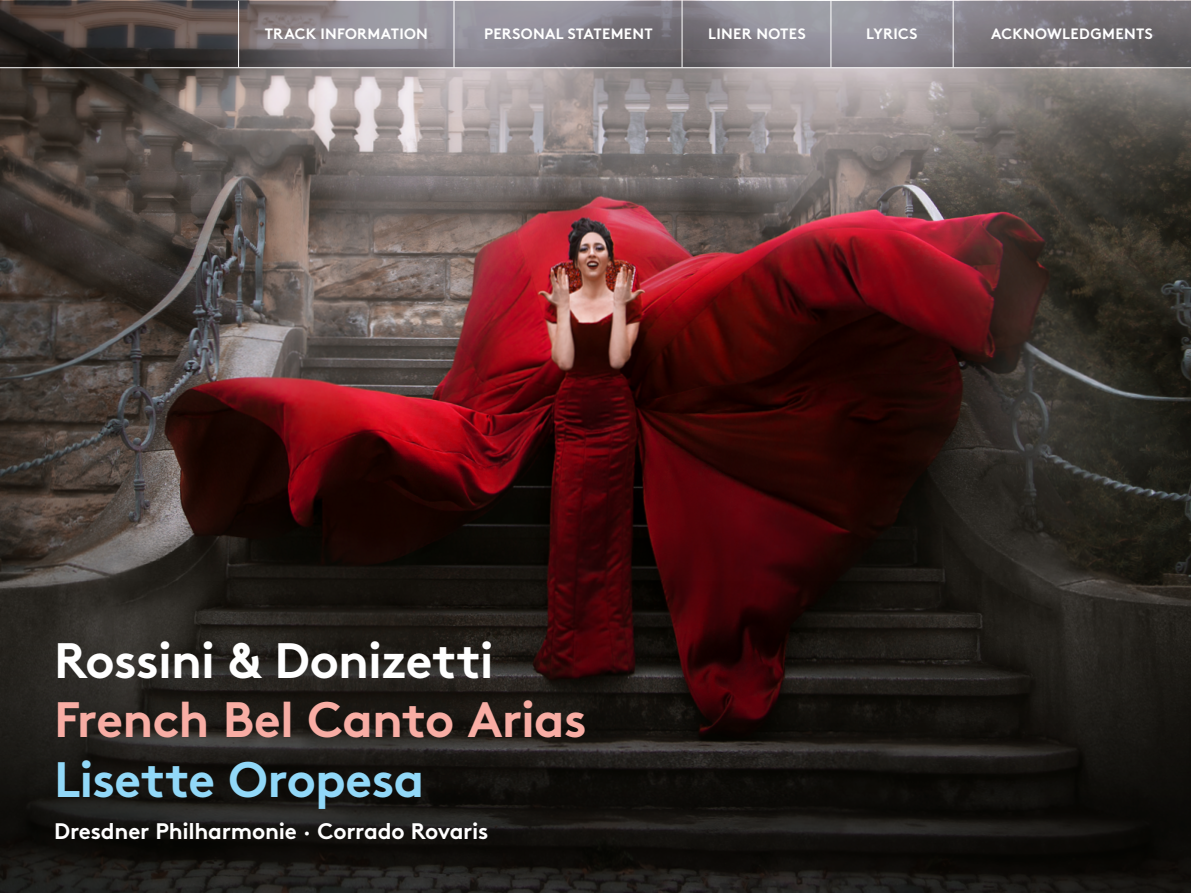
<style>
.page{position:relative;width:1191px;height:893px;background:#fff}
.page>*{position:absolute;margin:0;border:0;box-sizing:border-box;transform-origin:0 0}
.t1{font:700 49.8px "Brown";letter-spacing:-.015em;color:#f8ada4}
.t2{font:700 49.8px "Brown";letter-spacing:-.015em;color:#fff}
.t3{font:700 49.8px "Brown";letter-spacing:-.015em;color:#91d8f8}
.t4{font:700 22.5px "Brown";letter-spacing:-.01em;color:#fff}
.t5{font:700 15px "Brown";letter-spacing:.02em;color:#fff}
</style>
<div class="page">
<img style="left:0;top:68px;width:1191px;height:513px">
<svg style="left:0;top:581px;width:1191px;height:312px;background:#1d1714"></svg>
<svg style="left:0;top:1px;width:1191px;height:66px;background:#757075"></svg>
<hr style="left:238px;top:1px;width:1px;height:67px;background:#fff">
<hr style="left:453px;top:1px;width:1px;height:67px;background:#fff">
<hr style="left:681px;top:0;width:1px;height:67px;background:#fff">
<hr style="left:830px;top:0;width:1px;height:68px;background:#fff">
<hr style="left:952px;top:0;width:1px;height:68px;background:#fff">
<p class="t5" style="left:265px;top:22px;width:165px">TRACK INFORMATION</p>
<p class="t5" style="left:484px;top:22px;width:170px">PERSONAL STATEMENT</p>
<p class="t5" style="left:708px;top:22px;width:99px">LINER NOTES</p>
<p class="t5" style="left:866px;top:22px;width:53px">LYRICS</p>
<p class="t5" style="left:991px;top:22px;width:163px">ACKNOWLEDGMENTS</p>
<h1 class="t2" style="left:54px;top:620px;width:441px">Rossini &amp; Donizetti</h1>
<h1 class="t1" style="left:54px;top:679px;width:534px">French Bel Canto Arias</h1>
<h1 class="t3" style="left:54px;top:739px;width:372px">Lisette Oropesa</h1>
<h2 class="t4" style="left:54px;top:813px;width:436px">Dresdner Philharmonie · Corrado Rovaris</h2>
</div>
